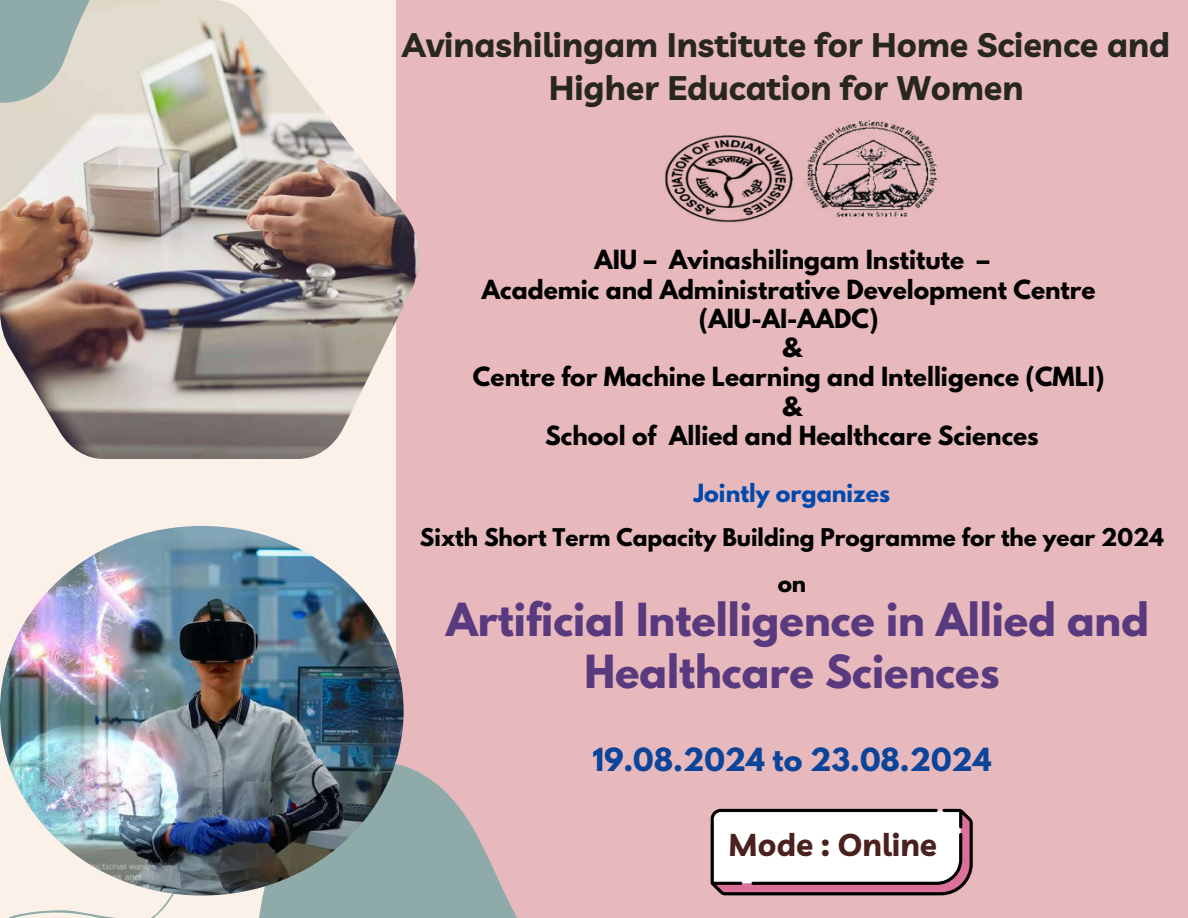
<style>
.page{position:relative;width:1188px;height:918px;background:#fcf1e9}
.page>*{position:absolute;margin:0;border:0;box-sizing:border-box;transform-origin:0 0}
.t1{font:700 40.5px/51.8px "League Spartan";color:#5a3a7f;text-align:center}
.t2{font:700 33.9px/42.8px "Livvic";color:#282621;text-align:center}
.t3{font:700 31.5px "Livvic";color:#4a211e}
.t4{font:700 28.2px "League Spartan";color:#0b4499}
.t5{font:700 23.4px/29.2px "League Spartan";color:#000;text-align:center}
.t6{font:700 22.2px "League Spartan";color:#004aad}
.t7{font:700 21.6px/46.2px "League Spartan";color:#000;text-align:center}
</style>
<div class="page">
<div style="left:396px;top:0;width:792px;height:918px;background:#e8b9bc"></div>
<svg style="left:394px;top:720px;width:123px;height:198px"></svg>
<svg style="left:8px;top:766px;width:419px;height:152px;fill:#8eaba9"></svg>
<img style="left:0;top:0;width:419px;height:459px">
<img style="left:664px;top:136px;width:129px;height:86px">
<img style="left:804px;top:120px;width:134px;height:98px">
<svg style="left:711px;top:809px;width:262px;height:86px"></svg>
<svg style="left:0;top:0;width:121px;height:109px"></svg>
<img style="left:0;top:526px;width:403px;height:370px;border-radius:50%">
<h2 class="t2" style="left:402px;top:23px;width:770px">Avinashilingam Institute for Home Science and<br>Higher Education for Women</h2>
<p class="t5" style="left:473px;top:248px;width:633px">AIU – Avinashilingam Institute –<br>Academic and Administrative Development Centre (AIU-AI-AADC)<br>&amp;<br>Centre for Machine Learning and Intelligence (CMLI) &amp;<br>School of Allied and Healthcare Sciences</p>
<p class="t6" style="left:694px;top:482px;width:198px">Jointly organizes</p>
<p class="t7" style="left:420px;top:517px;width:745px">Sixth Short Term Capacity Building Programme for the year 2024 on</p>
<h1 class="t1" style="left:446px;top:599px;width:705px">Artificial Intelligence in Allied and<br>Healthcare Sciences</h1>
<p class="t4" style="left:592px;top:746px;width:401px">19.08.2024 to 23.08.2024</p>
<h3 class="t3" style="left:728px;top:825px;width:211px">Mode : Online</h3>
</div>
